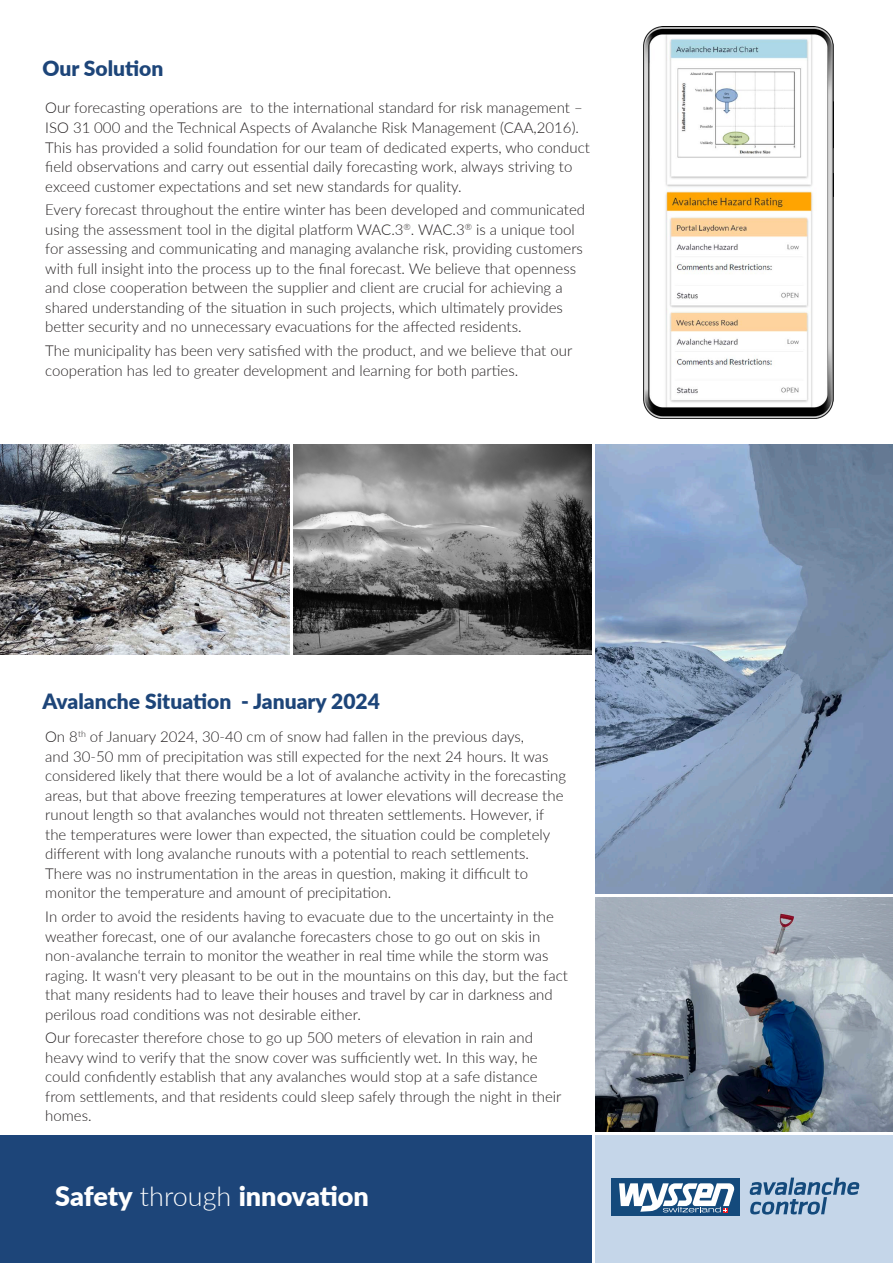
<style>
.page{position:relative;width:893px;height:1263px;background:#fff}
.page>*{position:absolute;margin:0;border:0;box-sizing:border-box;transform-origin:0 0}
.t1{font:900 27px "Lato";letter-spacing:-.005em;color:#fff}
.t2{font:900 21px "Lato";color:#1d4579}
.t3{font:300 15px/19.5px "Lato";color:#231f20}
.s1{font-weight:300}
</style>
<div class="page">
<div style="left:0;top:1135px;width:591px;height:128px;background:#1d4579"></div>
<div style="left:595px;top:1135px;width:298px;height:128px;background:#c5d6e9"></div>
<div style="left:612px;top:1178px;width:128px;height:37px;background:#144a7c"></div>
<svg style="left:750px;top:1177px;width:109px;height:37px"></svg>
<svg style="left:619px;top:1183px;width:116px;height:29px"></svg>
<img style="left:643px;top:26px;width:190px;height:392px">
<img style="left:595px;top:897px;width:298px;height:234px">
<img style="left:595px;top:445px;width:298px;height:448px">
<img style="left:293px;top:444px;width:298px;height:211px">
<img style="left:0;top:445px;width:289px;height:210px">
<h2 class="t2" style="left:43px;top:53px;width:122px">Our Solution</h2>
<p class="t3" style="left:45px;top:98px;width:546px">Our forecasting operations are to the international standard for risk management – ISO 31 000 and the Technical Aspects of Avalanche Risk Management (CAA,2016).<br>This has provided a solid foundation for our team of dedicated experts, who conduct field observations and carry out essential daily forecasting work, always striving to exceed customer expectations and set new standards for quality.</p>
<p class="t3" style="left:45px;top:200px;width:541px">Every forecast throughout the entire winter has been developed and communicated using the assessment tool in the digital platform WAC.3<sup>®</sup>. WAC.3<sup>®</sup> is a unique tool for assessing and communicating and managing avalanche risk, providing customers with full insight into the process up to the final forecast. We believe that openness and close cooperation between the supplier and client are crucial for achieving a shared understanding of the situation in such projects, which ultimately provides better security and no unnecessary evacuations for the affected residents.</p>
<p class="t3" style="left:45px;top:340px;width:528px">The municipality has been very satisfied with the product, and we believe that our cooperation has led to greater development and learning for both parties.</p>
<h2 class="t2" style="left:43px;top:686px;width:339px">Avalanche Situation - January 2024</h2>
<p class="t3" style="left:45px;top:727px;width:522px">On 8<sup>th</sup> of January 2024, 30-40 cm of snow had fallen in the previous days,<br>and 30-50 mm of precipitation was still expected for the next 24 hours. It was considered likely that there would be a lot of avalanche activity in the forecasting areas, but that above freezing temperatures at lower elevations will decrease the runout length so that avalanches would not threaten settlements. However, if the temperatures were lower than expected, the situation could be completely different with long avalanche runouts with a potential to reach settlements.<br>There was no instrumentation in the areas in question, making it difficult to monitor the temperature and amount of precipitation.</p>
<p class="t3" style="left:45px;top:906px;width:524px">In order to avoid the residents having to evacuate due to the uncertainty in the weather forecast, one of our avalanche forecasters chose to go out on skis in non-avalanche terrain to monitor the weather in real time while the storm was raging. It wasn‘t very pleasant to be out in the mountains on this day, but the fact that many residents had to leave their houses and travel by car in darkness and perilous road conditions was not desirable either.</p>
<p class="t3" style="left:45px;top:1028px;width:518px">Our forecaster therefore chose to go up 500 meters of elevation in rain and heavy wind to verify that the snow cover was sufficiently wet. In this way, he could confidently establish that any avalanches would stop at a safe distance from settlements, and that residents could sleep safely through the night in their homes.</p>
<h1 class="t1" style="left:55px;top:1175px;width:315px">Safety <span class="s1">through</span> innovation</h1>
</div>
